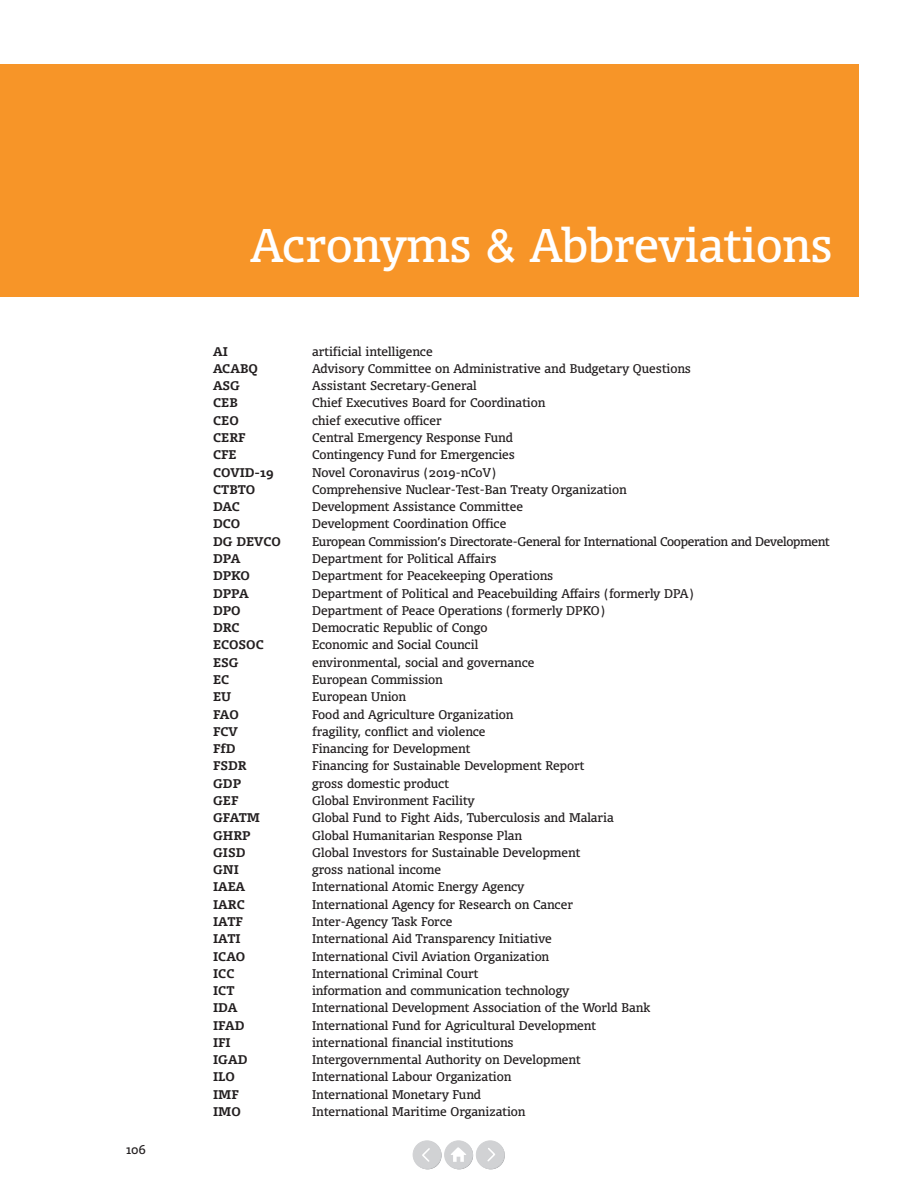
<style>
.page{position:relative;width:918px;height:1188px;background:#fff}
.page>*{position:absolute;margin:0;border:0;box-sizing:border-box;transform-origin:0 0}
.t1{font:45px "Olsen";letter-spacing:-.01em;color:#fff}
.t2{font:12px "Olsen";color:#231f20}
.t3{font:700 12px "Olsen";color:#231f20}
.t4{font:12px "Olsen";letter-spacing:-.025em;color:#231f20}
.s1{font-family:"Arial"}
</style>
<div class="page">
<div style="left:0;top:65px;width:859px;height:232px;background:#f79528"></div>
<svg style="left:445px;top:1141px;width:28px;height:28px"></svg>
<svg style="left:414px;top:1141px;width:28px;height:28px"></svg>
<svg style="left:477px;top:1141px;width:28px;height:28px"></svg>
<div style="left:445px;top:1141px;width:27px;height:28px;background:#d1d2d4;border-radius:50%"></div>
<div style="left:445px;top:1141px;width:28px;height:28px;border:1px solid #d1d2d4;border-radius:50%"></div>
<div style="left:413px;top:1141px;width:28px;height:28px;background:#d1d2d4;border-radius:50%"></div>
<div style="left:413px;top:1141px;width:28px;height:28px;border:1px solid #d1d2d4;border-radius:50%"></div>
<svg style="left:422px;top:1148px;width:8px;height:14px"></svg>
<div style="left:476px;top:1141px;width:28px;height:28px;background:#d1d2d4;border-radius:50%"></div>
<div style="left:476px;top:1141px;width:28px;height:28px;border:1px solid #d1d2d4;border-radius:50%"></div>
<svg style="left:487px;top:1148px;width:8px;height:14px"></svg>
<svg style="left:451px;top:1147px;width:15px;height:15px"></svg>
<p class="t2" style="left:126px;top:1142px;width:21px">106</p>
<h1 class="t1" style="left:250px;top:217px;width:584px">Acronyms <span class="s1">&amp;</span> Abbreviations</h1>
<p class="t3" style="left:213px;top:343px;width:16px">AI</p>
<p class="t2" style="left:312px;top:344px;width:122px">artificial intelligence</p>
<p class="t3" style="left:213px;top:361px;width:46px">ACABQ</p>
<p class="t2" style="left:312px;top:361px;width:380px">Advisory Committee on Administrative and Budgetary Questions</p>
<p class="t3" style="left:213px;top:378px;width:29px">ASG</p>
<p class="t2" style="left:312px;top:378px;width:166px">Assistant Secretary-General</p>
<p class="t3" style="left:213px;top:395px;width:26px">CEB</p>
<p class="t2" style="left:312px;top:395px;width:235px">Chief Executives Board for Coordination</p>
<p class="t3" style="left:213px;top:412px;width:27px">CEO</p>
<p class="t2" style="left:312px;top:413px;width:131px">chief executive officer</p>
<p class="t3" style="left:213px;top:430px;width:34px">CERF</p>
<p class="t2" style="left:312px;top:430px;width:202px">Central Emergency Response Fund</p>
<p class="t3" style="left:213px;top:447px;width:25px">CFE</p>
<p class="t2" style="left:312px;top:447px;width:204px">Contingency Fund for Emergencies</p>
<p class="t3" style="left:213px;top:464px;width:62px">COVID-19</p>
<p class="t2" style="left:312px;top:465px;width:186px">Novel Coronavirus (2019-nCoV)</p>
<p class="t3" style="left:213px;top:482px;width:44px">CTBTO</p>
<p class="t2" style="left:312px;top:482px;width:316px">Comprehensive Nuclear-Test-Ban Treaty Organization</p>
<p class="t3" style="left:213px;top:499px;width:28px">DAC</p>
<p class="t2" style="left:312px;top:499px;width:212px">Development Assistance Committee</p>
<p class="t3" style="left:213px;top:516px;width:29px">DCO</p>
<p class="t2" style="left:312px;top:516px;width:196px">Development Coordination Office</p>
<p class="t3" style="left:213px;top:533px;width:69px">DG DEVCO</p>
<p class="t4" style="left:312px;top:534px;width:519px">European Commission’s Directorate-General for International Cooperation and Development</p>
<p class="t3" style="left:213px;top:551px;width:29px">DPA</p>
<p class="t2" style="left:312px;top:551px;width:186px">Department for Political Affairs</p>
<p class="t3" style="left:213px;top:568px;width:38px">DPKO</p>
<p class="t2" style="left:312px;top:568px;width:243px">Department for Peacekeeping Operations</p>
<p class="t3" style="left:213px;top:585px;width:37px">DPPA</p>
<p class="t2" style="left:312px;top:586px;width:383px">Department of Political and Peacebuilding Affairs (formerly DPA)</p>
<p class="t3" style="left:213px;top:602px;width:29px">DPO</p>
<p class="t2" style="left:312px;top:603px;width:294px">Department of Peace Operations (formerly DPKO)</p>
<p class="t3" style="left:213px;top:620px;width:28px">DRC</p>
<p class="t2" style="left:312px;top:620px;width:177px">Democratic Republic of Congo</p>
<p class="t3" style="left:213px;top:637px;width:52px">ECOSOC</p>
<p class="t2" style="left:312px;top:637px;width:168px">Economic and Social Council</p>
<p class="t3" style="left:213px;top:654px;width:27px">ESG</p>
<p class="t2" style="left:312px;top:655px;width:224px">environmental, social and governance</p>
<p class="t3" style="left:213px;top:672px;width:18px">EC</p>
<p class="t2" style="left:312px;top:672px;width:132px">European Commission</p>
<p class="t3" style="left:213px;top:689px;width:20px">EU</p>
<p class="t2" style="left:312px;top:689px;width:96px">European Union</p>
<p class="t3" style="left:213px;top:706px;width:27px">FAO</p>
<p class="t2" style="left:312px;top:706px;width:203px">Food and Agriculture Organization</p>
<p class="t3" style="left:213px;top:723px;width:26px">FCV</p>
<p class="t2" style="left:312px;top:724px;width:175px">fragility, conflict and violence</p>
<p class="t3" style="left:213px;top:741px;width:24px">FfD</p>
<p class="t2" style="left:312px;top:741px;width:160px">Financing for Development</p>
<p class="t3" style="left:213px;top:758px;width:35px">FSDR</p>
<p class="t2" style="left:312px;top:758px;width:274px">Financing for Sustainable Development Report</p>
<p class="t3" style="left:213px;top:775px;width:30px">GDP</p>
<p class="t2" style="left:312px;top:776px;width:139px">gross domestic product</p>
<p class="t3" style="left:213px;top:793px;width:27px">GEF</p>
<p class="t2" style="left:312px;top:793px;width:164px">Global Environment Facility</p>
<p class="t3" style="left:213px;top:810px;width:48px">GFATM</p>
<p class="t2" style="left:312px;top:810px;width:303px">Global Fund to Fight Aids, Tuberculosis and Malaria</p>
<p class="t3" style="left:213px;top:827px;width:39px">GHRP</p>
<p class="t2" style="left:312px;top:827px;width:212px">Global Humanitarian Response Plan</p>
<p class="t3" style="left:213px;top:844px;width:34px">GISD</p>
<p class="t2" style="left:312px;top:845px;width:270px">Global Investors for Sustainable Development</p>
<p class="t3" style="left:213px;top:862px;width:28px">GNI</p>
<p class="t2" style="left:312px;top:862px;width:130px">gross national income</p>
<p class="t3" style="left:213px;top:879px;width:34px">IAEA</p>
<p class="t2" style="left:312px;top:879px;width:214px">International Atomic Energy Agency</p>
<p class="t3" style="left:213px;top:896px;width:33px">IARC</p>
<p class="t2" style="left:312px;top:897px;width:262px">International Agency for Research on Cancer</p>
<p class="t3" style="left:213px;top:914px;width:31px">IATF</p>
<p class="t2" style="left:312px;top:914px;width:142px">Inter-Agency Task Force</p>
<p class="t3" style="left:213px;top:931px;width:29px">IATI</p>
<p class="t2" style="left:312px;top:931px;width:241px">International Aid Transparency Initiative</p>
<p class="t3" style="left:213px;top:948px;width:34px">ICAO</p>
<p class="t2" style="left:312px;top:948px;width:239px">International Civil Aviation Organization</p>
<p class="t3" style="left:213px;top:965px;width:23px">ICC</p>
<p class="t2" style="left:312px;top:966px;width:168px">International Criminal Court</p>
<p class="t3" style="left:213px;top:983px;width:23px">ICT</p>
<p class="t2" style="left:312px;top:983px;width:259px">information and communication technology</p>
<p class="t3" style="left:213px;top:1000px;width:26px">IDA</p>
<p class="t2" style="left:312px;top:1000px;width:340px">International Development Association of the World Bank</p>
<p class="t3" style="left:213px;top:1017px;width:33px">IFAD</p>
<p class="t2" style="left:312px;top:1018px;width:286px">International Fund for Agricultural Development</p>
<p class="t3" style="left:213px;top:1035px;width:19px">IFI</p>
<p class="t2" style="left:312px;top:1035px;width:203px">international financial institutions</p>
<p class="t3" style="left:213px;top:1052px;width:36px">IGAD</p>
<p class="t2" style="left:312px;top:1052px;width:270px">Intergovernmental Authority on Development</p>
<p class="t3" style="left:213px;top:1069px;width:23px">ILO</p>
<p class="t2" style="left:312px;top:1069px;width:201px">International Labour Organization</p>
<p class="t3" style="left:213px;top:1086px;width:27px">IMF</p>
<p class="t2" style="left:312px;top:1087px;width:171px">International Monetary Fund</p>
<p class="t3" style="left:213px;top:1104px;width:29px">IMO</p>
<p class="t2" style="left:312px;top:1104px;width:215px">International Maritime Organization</p>
</div>
